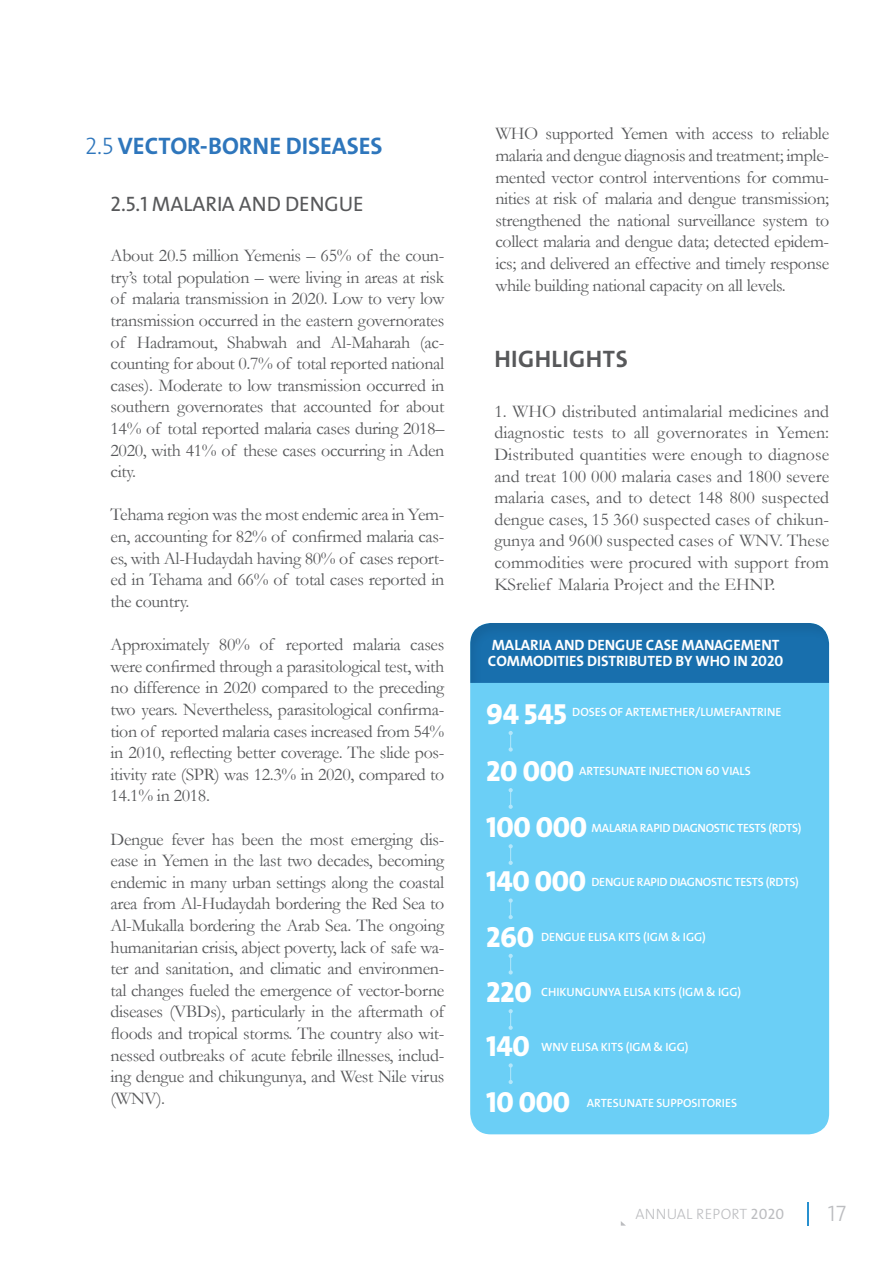
<style>
.page{position:relative;width:893px;height:1263px;background:#fff}
.page>*{position:absolute;margin:0;border:0;box-sizing:border-box;transform-origin:0 0}
.t1{font:800 29.25px/55.5px "Bahij The Sans Arabic";letter-spacing:-.01em;color:#fff}
.t2{font:700 24px "Bahij The Sans Arabic";color:#2e76bc}
.t3{font:700 24px "Bahij The Sans Arabic";letter-spacing:.02em;color:#57585a}
.t4{font:300 22.5px "Bahij The Sans Arabic";color:#bcbdc0}
.t5{font:21px "Bahij The Sans Arabic";color:#57585a}
.t6{font:18px/21.6px "Garamond";letter-spacing:-.02em;color:#57585a;text-align:justify}
.t7{font:700 15px/15.9px "Bahij The Sans Arabic";color:#fff}
.t8{font:300 15px "Bahij The Sans Arabic";letter-spacing:.02em;color:#bcbdc0}
.t9{font:600 12px "Bahij The Sans Arabic";color:#fff}
.t10{font:600 12px "Bahij The Sans Arabic";letter-spacing:-.02em;color:#fff}
.s1{font-weight:300}
.s2{font-weight:400}
</style>
<div class="page">
<hr style="left:807px;top:1202px;width:2px;height:23px;background:#2890cf">
<div style="left:470px;top:623px;width:359px;height:511px;background:#6bcff6;border-radius:21px"></div>
<svg style="left:509px;top:731px;width:4px;height:21px"></svg>
<svg style="left:509px;top:788px;width:4px;height:21px"></svg>
<svg style="left:509px;top:844px;width:4px;height:21px"></svg>
<svg style="left:509px;top:898px;width:4px;height:21px"></svg>
<svg style="left:509px;top:954px;width:4px;height:20px"></svg>
<svg style="left:509px;top:1009px;width:4px;height:21px"></svg>
<svg style="left:509px;top:1063px;width:4px;height:21px"></svg>
<div style="left:470px;top:620px;width:361px;height:63px;background:#231f20;opacity:.1"></div>
<h2 class="t2" style="left:85px;top:132px;width:299px"><span class="s1">2.5</span> VECTOR-BORNE DISEASES</h2>
<p class="t5" style="left:111px;top:187px;width:255px">2.5.1 MALARIA AND DENGUE</p>
<p class="t6" style="left:111px;top:244px;width:335px">About 20.5 million Yemenis – 65% of the coun&shy;try’s total population – were living in areas at risk of malaria transmission in 2020. Low to very low transmission occurred in the eastern governorates of Hadramout, Shabwah and Al-Maharah (ac&shy;counting for about 0.7% of total reported national cases). Moderate to low transmission occurred in southern governorates that accounted for about 14% of total reported malaria cases during 2018– 2020, with 41% of these cases occurring in Aden city.</p>
<p class="t6" style="left:111px;top:504px;width:335px">Tehama region was the most endemic area in Yem&shy;en, accounting for 82% of confirmed malaria cas&shy;es, with Al-Hudaydah having 80% of cases report&shy;ed in Tehama and 66% of total cases reported in the country.</p>
<p class="t6" style="left:111px;top:633px;width:335px">Approximately 80% of reported malaria cases were confirmed through a parasitological test, with no difference in 2020 compared to the preceding two years. Nevertheless, parasitological confirma&shy;tion of reported malaria cases increased from 54% in 2010, reflecting better coverage. The slide pos&shy;itivity rate (SPR) was 12.3% in 2020, compared to 14.1% in 2018.</p>
<p class="t6" style="left:111px;top:828px;width:335px">Dengue fever has been the most emerging dis&shy;ease in Yemen in the last two decades, becoming endemic in many urban settings along the coastal area from Al-Hudaydah bordering the Red Sea to Al-Mukalla bordering the Arab Sea. The ongoing humanitarian crisis, abject poverty, lack of safe wa&shy;ter and sanitation, and climatic and environmen&shy;tal changes fueled the emergence of vector-borne diseases (VBDs), particularly in the aftermath of floods and tropical storms. The country also wit&shy;nessed outbreaks of acute febrile illnesses, includ&shy;ing dengue and chikungunya, and West Nile virus (WNV).</p>
<p class="t6" style="left:495px;top:122px;width:335px">WHO supported Yemen with access to reliable malaria and dengue diagnosis and treatment; imple&shy;mented vector control interventions for commu&shy;nities at risk of malaria and dengue transmission; strengthened the national surveillance system to collect malaria and dengue data; detected epidem&shy;ics; and delivered an effective and timely response while building national capacity on all levels.</p>
<h2 class="t3" style="left:494px;top:344px;width:135px">HIGHLIGHTS</h2>
<p class="t6" style="left:494px;top:400px;width:336px">1. WHO distributed antimalarial medicines and diagnostic tests to all governorates in Yemen:<br>Distributed quantities were enough to diagnose and treat 100 000 malaria cases and 1800 severe malaria cases, and to detect 148 800 suspected dengue cases, 15 360 suspected cases of chikun&shy;gunya and 9600 suspected cases of WNV. These commodities were procured with support from KSrelief Malaria Project and the EHNP.</p>
<p class="t7" style="left:488px;top:637px;width:297px">MALARIA AND DENGUE CASE MANAGEMENT<br>COMMODITIES DISTRIBUTED BY WHO IN 2020</p>
<h1 class="t1" style="left:486px;top:686px;width:103px">94 545<br>20 000<br>100 000<br>140 000<br>260<br>220<br>140<br>10 000</h1>
<p class="t9" style="left:572px;top:702px;width:211px">DOSES OF ARTEMETHER/LUMEFANTRINE</p>
<p class="t9" style="left:579px;top:761px;width:173px">ARTESUNATE INJECTION 60 VIALS</p>
<p class="t10" style="left:591px;top:818px;width:212px">MALARIA RAPID DIAGNOSTIC TESTS (RDTS)</p>
<p class="t10" style="left:591px;top:872px;width:209px">DENGUE RAPID DIAGNOSTIC TESTS (RDTS)</p>
<p class="t9" style="left:541px;top:927px;width:166px">DENGUE ELISA KITS (IGM &amp; IGG)</p>
<p class="t9" style="left:541px;top:983px;width:202px">CHIKUNGUNYA ELISA KITS (IGM &amp; IGG)</p>
<p class="t9" style="left:541px;top:1037px;width:149px">WNV ELISA KITS (IGM &amp; IGG)</p>
<p class="t9" style="left:587px;top:1093px;width:152px">ARTESUNATE SUPPOSITORIES</p>
<p class="t8" style="left:635px;top:1202px;width:150px">ANNUAL REPORT <span class="s2">2020</span></p>
<p class="t4" style="left:828px;top:1195px;width:20px">17</p>
</div>
